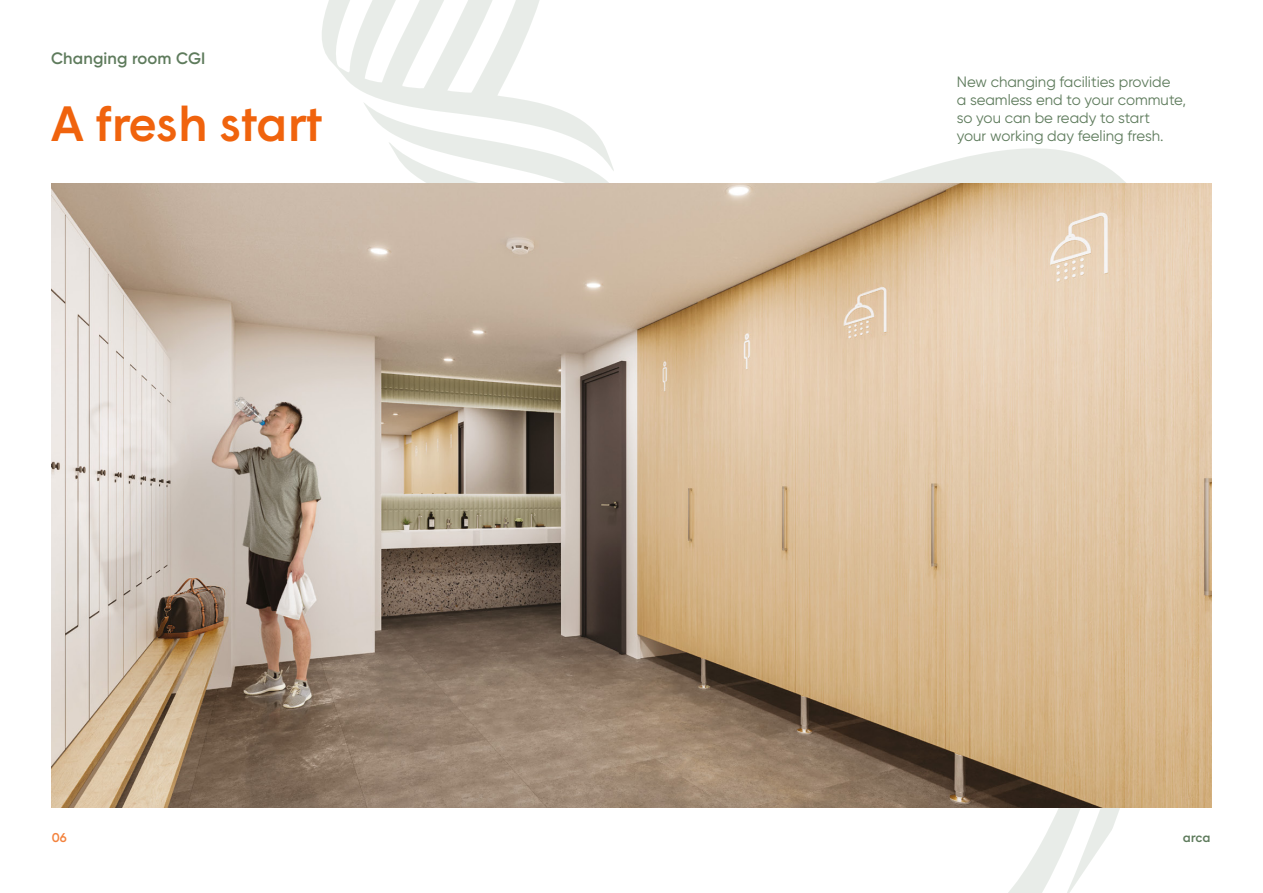
<style>
.page{position:relative;width:1263px;height:893px;background:#fff}
.page>*{position:absolute;margin:0;border:0;box-sizing:border-box;transform-origin:0 0}
.t1{font:500 49.5px "Wigrum";letter-spacing:-.015em;color:#f0630d}
.t2{font:600 16.5px "Gilroy";letter-spacing:.01em;color:#5e7b5c}
.t3{font:15px/18px "Gilroy";color:#5e7b5c}
.t4{font:500 12.75px "Wigrum";color:#5e7b5c}
.t5{font:600 12.75px "Gilroy";color:#f3823d}
</style>
<div class="page">
<svg style="left:1008px;top:808px;width:112px;height:85px"></svg>
<svg style="left:322px;top:0;width:218px;height:102px;fill:#eff2ee"></svg>
<svg style="left:635px;top:148px;width:538px;height:36px"></svg>
<svg style="left:363px;top:102px;width:272px;height:82px"></svg>
<img style="left:52px;top:184px;width:1160px;height:624px">
<p class="t2" style="left:51px;top:48px;width:156px">Changing room CGI</p>
<h1 class="t1" style="left:51px;top:86px;width:272px">A fresh start</h1>
<p class="t3" style="left:957px;top:73px;width:231px">New changing facilities provide<br>a seamless end to your commute, so you can be ready to start<br>your working day feeling fresh.</p>
<p class="t5" style="left:52px;top:830px;width:16px">06</p>
<p class="t4" style="left:1183px;top:828px;width:29px">arca</p>
</div>
